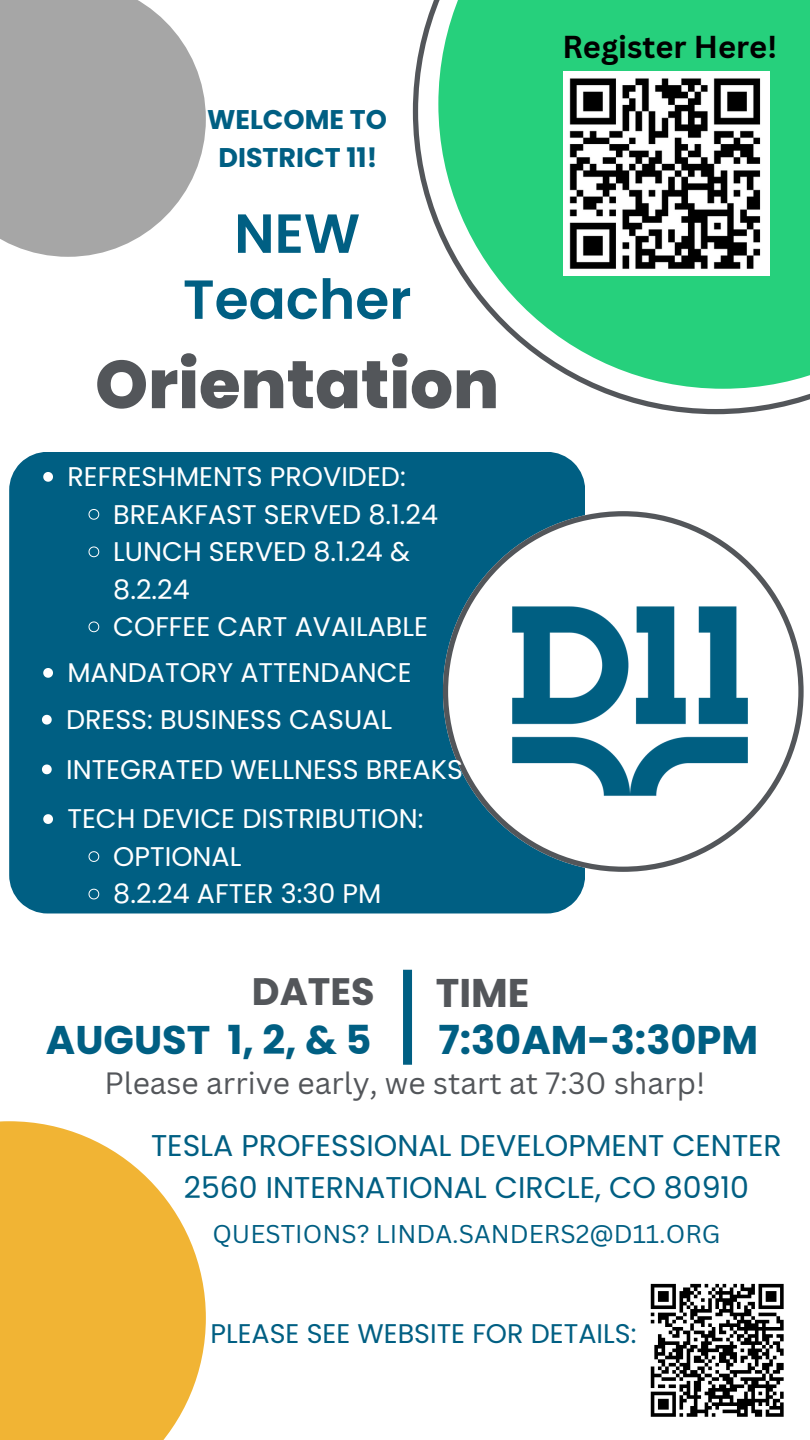
<style>
.page{position:relative;width:810px;height:1440px;background:#fff}
.page>*{position:absolute;margin:0;border:0;box-sizing:border-box;transform-origin:0 0}
.t1{font:800 67.4px "Poppins";color:#53565a}
.t2{font:600 55px/66px "Poppins";color:#005f83;text-align:center}
.t3{font:700 40px "Poppins";color:#005f83}
.t4{font:700 40px "Poppins";color:#53565a}
.t5{font:700 38.3px "Poppins";color:#53565a}
.t6{font:700 30.9px "Canva Sans";color:#000}
.t7{font:30px "Poppins";color:#005f83}
.t8{font:30px "Canva Sans";color:#53565a}
.t9{font:27px/37.5px "Poppins";color:#fff}
.t10{font:27px "Poppins";color:#005f83}
.t11{font:700 27px "Poppins";color:#005f83}
.t12{font:25px "Canva Sans";color:#005f83}
</style>
<div class="page">
<svg style="left:413px;top:0;width:397px;height:414px"></svg>
<svg style="left:0;top:0;width:206px;height:257px;background:#b1b1b1"></svg>
<div style="left:9px;top:452px;width:575px;height:462px;background:#005f83"></div>
<svg style="left:443px;top:511px;width:361px;height:361px"></svg>
<div style="left:0;top:1121px;width:206px;height:319px;background:#f1b434"></div>
<img style="left:462px;top:523px;width:336px;height:337px">
<div style="left:403px;top:970px;width:9px;height:95px;background:#005f83"></div>
<svg style="left:650px;top:1283px;width:134px;height:134px"></svg>
<img style="left:563px;top:72px;width:206px;height:204px">
<svg style="left:43px;top:668px;width:10px;height:10px"></svg>
<svg style="left:43px;top:814px;width:10px;height:10px"></svg>
<svg style="left:88px;top:851px;width:12px;height:11px"></svg>
<svg style="left:88px;top:888px;width:12px;height:12px"></svg>
<svg style="left:43px;top:472px;width:10px;height:10px"></svg>
<svg style="left:88px;top:509px;width:12px;height:11px"></svg>
<svg style="left:88px;top:546px;width:12px;height:12px"></svg>
<svg style="left:88px;top:621px;width:12px;height:12px"></svg>
<svg style="left:42px;top:715px;width:10px;height:10px"></svg>
<svg style="left:42px;top:765px;width:10px;height:9px"></svg>
<h4 class="t11" style="left:207px;top:101px;width:181px">WELCOME TO</h4>
<h4 class="t11" style="left:218px;top:138px;width:160px">DISTRICT 11!</h4>
<h2 class="t2" style="left:183px;top:201px;width:230px">NEW<br>Teacher</h2>
<h1 class="t1" style="left:95px;top:337px;width:406px">Orientation</h1>
<p class="t9" style="left:67px;top:458px;width:340px">REFRESHMENTS PROVIDED:</p>
<h3 class="t9" style="left:113px;top:496px;width:326px">BREAKFAST SERVED 8.1.24</h3>
<h3 class="t9" style="left:113px;top:533px;width:298px">LUNCH SERVED 8.1.24 &amp;<br>8.2.24</h3>
<h3 class="t9" style="left:113px;top:608px;width:316px">COFFEE CART AVAILABLE</h3>
<p class="t9" style="left:67px;top:654px;width:346px">MANDATORY ATTENDANCE</p>
<h3 class="t9" style="left:66px;top:701px;width:327px">DRESS: BUSINESS CASUAL</h3>
<h6 class="t9" style="left:66px;top:751px;width:398px">INTEGRATED WELLNESS BREAKS</h6>
<p class="t9" style="left:67px;top:800px;width:358px">TECH DEVICE DISTRIBUTION:</p>
<p class="t9" style="left:113px;top:838px;width:130px">OPTIONAL</p>
<p class="t9" style="left:113px;top:875px;width:270px">8.2.24 AFTER 3:30 PM</p>
<p class="t6" style="left:562px;top:25px;width:216px">Register Here!</p>
<p class="t5" style="left:252px;top:965px;width:124px">DATES</p>
<p class="t4" style="left:436px;top:965px;width:95px">TIME</p>
<p class="t3" style="left:46px;top:1012px;width:327px">AUGUST 1, 2, &amp; 5</p>
<p class="t3" style="left:438px;top:1012px;width:321px">7:30AM-3:30PM</p>
<p class="t8" style="left:104px;top:1062px;width:602px">Please arrive early, we start at 7:30 sharp!</p>
<p class="t7" style="left:151px;top:1124px;width:632px">TESLA PROFESSIONAL DEVELOPMENT CENTER</p>
<p class="t7" style="left:184px;top:1166px;width:567px">2560 INTERNATIONAL CIRCLE, CO 80910</p>
<p class="t12" style="left:212px;top:1216px;width:510px">QUESTIONS? LINDA.SANDERS2@D11.ORG</p>
<p class="t10" style="left:210px;top:1315px;width:428px">PLEASE SEE WEBSITE FOR DETAILS:</p>
</div>
